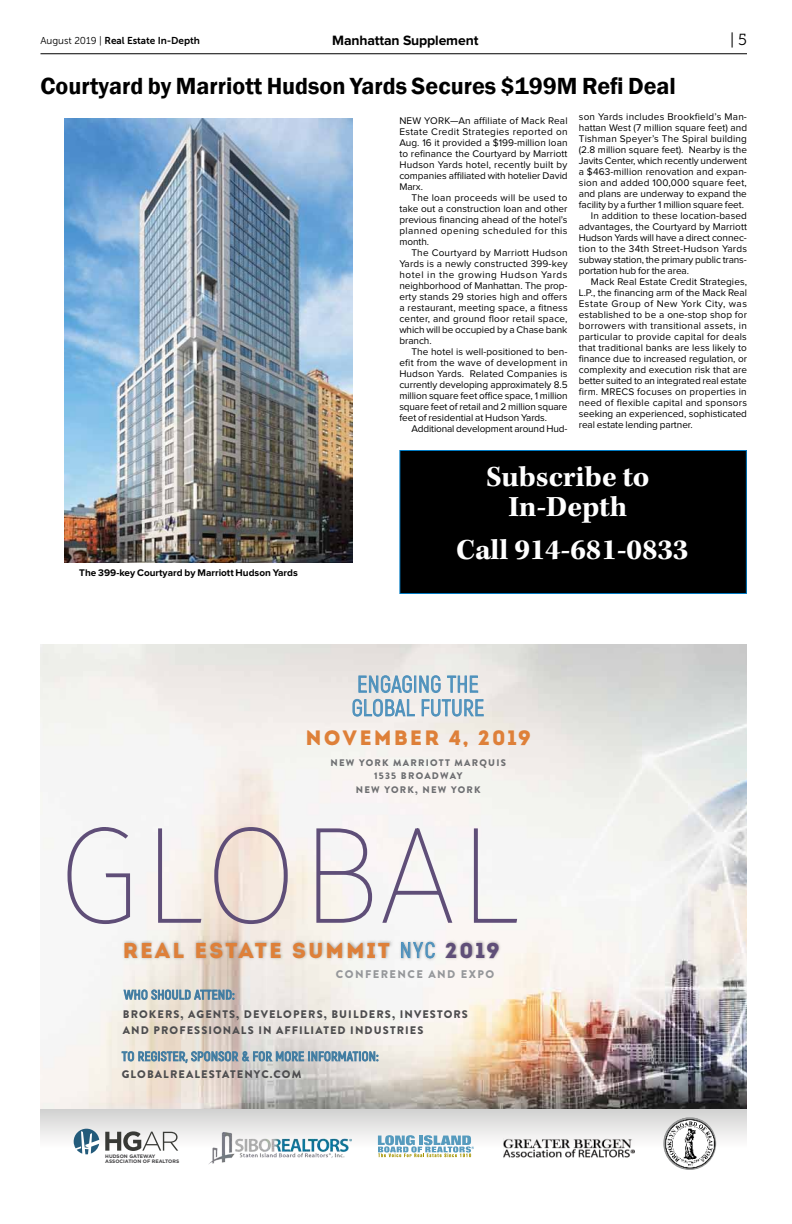
<style>
.page{position:relative;width:792px;height:1224px;background:#fff}
.page>*{position:absolute;margin:0;border:0;box-sizing:border-box;transform-origin:0 0}
.t1{font:700 30px/30px "Kepler Std";letter-spacing:-.005em;color:#fff;text-align:center}
.t2{font:600 24px "Franklin Gothic";color:#000}
.t3{font:23.2px/23.6px "Akrobat";letter-spacing:.02em;color:#4e91bc;scale:.95 1}
.t4{font:21.5px "Intro";letter-spacing:.095em;color:#de8039}
.t5{font:20.8px "Intro";letter-spacing:.095em;color:#de8039}
.t6{font:16px "Museo Slab 300";color:#000}
.t7{font:700 14px "Proxima Nova";letter-spacing:-.01em;color:#000}
.t8{font:900 11.1px "Brandon Grotesque";letter-spacing:.13em;color:#95979a}
.t9{font:900 11px/15.9px "Brandon Grotesque";letter-spacing:.1em;color:#4d4d4f}
.t10{font:10px/11px "Proxima Nova";letter-spacing:.005em;color:#000;text-align:justify}
.t11{font:10px "Proxima Nova";letter-spacing:.025em;color:#000}
.t12{font:700 10px "Proxima Nova";color:#000}
.t13{font:10px "Proxima Nova";letter-spacing:-.015em;color:#000}
.t14{font:10px "Museo Sans 700";letter-spacing:-.005em;color:#000}
.t15{font:10px "Proxima Nova";letter-spacing:.045em;color:#000}
.t16{font:900 9.6px/13.8px "Brandon Grotesque";letter-spacing:.13em;color:#6d6e71;text-align:center}
.t17{font:700 5px/5.7px "Gotham";color:#414042}
.s1{font-family:"Museo Sans 300"}
.s2{font-family:"Akrobat";color:#4e91bc}
.s3{color:#5f4e78}
</style>
<div class="page">
<hr style="left:40px;top:54px;width:707px;height:1px;background:#000">
<div style="left:40px;top:1109px;width:707px;height:39px;background:linear-gradient(to bottom,#d1d1d1,#fffefe)"></div>
<img style="left:40px;top:644px;width:707px;height:465px">
<svg style="left:359px;top:675px;width:81px;height:18px"></svg>
<svg style="left:447px;top:676px;width:31px;height:16px"></svg>
<svg style="left:353px;top:699px;width:62px;height:17px"></svg>
<svg style="left:422px;top:699px;width:61px;height:17px"></svg>
<img style="left:209px;top:1131px;width:142px;height:33px">
<svg style="left:105px;top:1131px;width:73px;height:20px"></svg>
<svg style="left:74px;top:1129px;width:25px;height:25px"></svg>
<svg style="left:378px;top:1135px;width:96px;height:22px"></svg>
<img style="left:503px;top:1138px;width:132px;height:20px">
<svg style="left:66px;top:826px;width:65px;height:99px"></svg>
<svg style="left:157px;top:827px;width:46px;height:97px"></svg>
<svg style="left:213px;top:826px;width:76px;height:99px;background:#dfd1cd"></svg>
<svg style="left:315px;top:827px;width:58px;height:97px"></svg>
<svg style="left:381px;top:825px;width:73px;height:99px"></svg>
<svg style="left:473px;top:827px;width:45px;height:97px"></svg>
<img style="left:118px;top:934px;width:389px;height:34px">
<svg style="left:401px;top:942px;width:34px;height:16px"></svg>
<svg style="left:124px;top:990px;width:110px;height:10px"></svg>
<svg style="left:122px;top:1051px;width:256px;height:12px;background:#93acba"></svg>
<img style="left:663px;top:1117px;width:53px;height:53px;border-radius:26px">
<img style="left:65px;top:119px;width:288px;height:444px">
<div style="left:400px;top:450px;width:346px;height:144px;background:#000"></div>
<div style="left:399px;top:450px;width:348px;height:144px;border:1px solid #007ac2"></div>
<p class="t14" style="left:40px;top:34px;width:161px"><span class="s1">August 2019 |</span> Real Estate In-Depth</p>
<h3 class="t7" style="left:332px;top:34px;width:148px">Manhattan Supplement</h3>
<h3 class="t6" style="left:730px;top:31px;width:18px">| 5</h3>
<h2 class="t2" style="left:40px;top:71px;width:637px">Courtyard by Marriott Hudson Yards Secures $199M Refi Deal</h2>
<p class="t10" style="left:399px;top:116px;width:170px">NEW YORK—An affiliate of Mack Real Estate Credit Strategies reported on Aug. 16 it provided a $199-million loan to refinance the Courtyard by Marriott Hudson Yards hotel, recently built by companies affiliated with hotelier David Marx.</p>
<p class="t10" style="left:399px;top:193px;width:170px;text-indent:12px">The loan proceeds will be used to take out a construction loan and other previous financing ahead of the hotel’s planned opening scheduled for this month.</p>
<p class="t10" style="left:399px;top:248px;width:170px;text-indent:12px">The Courtyard by Marriott Hudson Yards is a newly constructed 399-key hotel in the growing Hudson Yards neighborhood of Manhattan. The prop&shy;erty stands 29 stories high and offers a restaurant, meeting space, a fitness center, and ground floor retail space, which will be occupied by a Chase bank branch.</p>
<p class="t10" style="left:399px;top:347px;width:170px;text-indent:12px">The hotel is well-positioned to ben&shy;efit from the wave of development in Hudson Yards. Related Companies is currently developing approximately 8.5 million square feet office space, 1 million square feet of retail and 2 million square feet of residential at Hudson Yards.</p>
<p class="t13" style="left:411px;top:424px;width:158px">Additional development around Hud-</p>
<p class="t11" style="left:579px;top:112px;width:170px">son Yards includes Brookfield’s Man-</p>
<p class="t10" style="left:579px;top:122px;width:170px">hattan West (7 million square feet) and</p>
<p class="t10" style="left:579px;top:133px;width:170px">Tishman Speyer’s The Spiral building</p>
<p class="t10" style="left:579px;top:144px;width:170px">(2.8 million square feet). Nearby is the</p>
<p class="t10" style="left:579px;top:155px;width:170px">Javits Center, which recently underwent</p>
<p class="t10" style="left:579px;top:166px;width:170px">a $463-million renovation and expan-</p>
<p class="t10" style="left:579px;top:177px;width:170px">sion and added 100,000 square feet,</p>
<p class="t10" style="left:579px;top:188px;width:170px">and plans are underway to expand the</p>
<p class="t10" style="left:579px;top:199px;width:167px">facility by a further 1 million square feet.</p>
<p class="t10" style="left:591px;top:210px;width:158px">In addition to these location-based</p>
<p class="t10" style="left:579px;top:221px;width:170px">advantages, the Courtyard by Marriott</p>
<p class="t10" style="left:579px;top:232px;width:170px">Hudson Yards will have a direct connec-</p>
<p class="t11" style="left:579px;top:244px;width:170px">tion to the 34th Street-Hudson Yards</p>
<p class="t10" style="left:579px;top:254px;width:170px">subway station, the primary public trans-</p>
<p class="t10" style="left:579px;top:265px;width:112px">portation hub for the area.</p>
<p class="t10" style="left:591px;top:276px;width:158px">Mack Real Estate Credit Strategies,</p>
<p class="t10" style="left:579px;top:287px;width:170px">L.P., the financing arm of the Mack Real</p>
<p class="t15" style="left:579px;top:299px;width:170px">Estate Group of New York City, was</p>
<p class="t10" style="left:579px;top:309px;width:170px">established to be a one-stop shop for</p>
<p class="t11" style="left:579px;top:321px;width:170px">borrowers with transitional assets, in</p>
<p class="t10" style="left:579px;top:331px;width:170px">particular to provide capital for deals</p>
<p class="t10" style="left:579px;top:342px;width:170px">that traditional banks are less likely to</p>
<p class="t10" style="left:579px;top:353px;width:170px">finance due to increased regulation, or</p>
<p class="t10" style="left:579px;top:364px;width:170px">complexity and execution risk that are</p>
<p class="t10" style="left:579px;top:375px;width:170px">better suited to an integrated real estate</p>
<p class="t10" style="left:579px;top:386px;width:170px">firm. MRECS focuses on properties in</p>
<p class="t10" style="left:579px;top:397px;width:170px">need of flexible capital and sponsors</p>
<p class="t10" style="left:579px;top:408px;width:170px">seeking an experienced, sophisticated</p>
<p class="t10" style="left:579px;top:419px;width:115px">real estate lending partner.</p>
<p class="t12" style="left:79px;top:568px;width:220px">The 399-key Courtyard by Marriott Hudson Yards</p>
<h1 class="t1" style="left:486px;top:463px;width:165px">Subscribe to<br>In-Depth</h1>
<h1 class="t1" style="left:456px;top:536px;width:234px">Call 914-681-0833</h1>
<h3 class="t3" style="left:352px;top:672px;width:141px">ENGAGING THE<br>GLOBAL FUTURE</h3>
<h3 class="t5" style="left:306px;top:726px;width:227px">NOVEMBER 4, 2019</h3>
<p class="t16" style="left:330px;top:756px;width:177px">NEW YORK MARRIOTT MARQUIS<br>1535 BROADWAY<br>NEW YORK, NEW YORK</p>
<h3 class="t4" style="left:123px;top:937px;width:378px">REAL ESTATE SUMMIT <span class="s2">NYC</span> <span class="s3">2019</span></h3>
<p class="t8" style="left:336px;top:966px;width:160px">CONFERENCE AND EXPO</p>
<p class="t9" style="left:123px;top:1007px;width:347px">BROKERS, AGENTS, DEVELOPERS, BUILDERS, INVESTORS<br>AND PROFESSIONALS IN AFFILIATED INDUSTRIES</p>
<p class="t9" style="left:122px;top:1067px;width:181px">GLOBALREALESTATENYC.COM</p>
<p class="t17" style="left:105px;top:1153px;width:75px">HUDSON GATEWAY<br>ASSOCIATION OF REALTORS</p>
</div>
